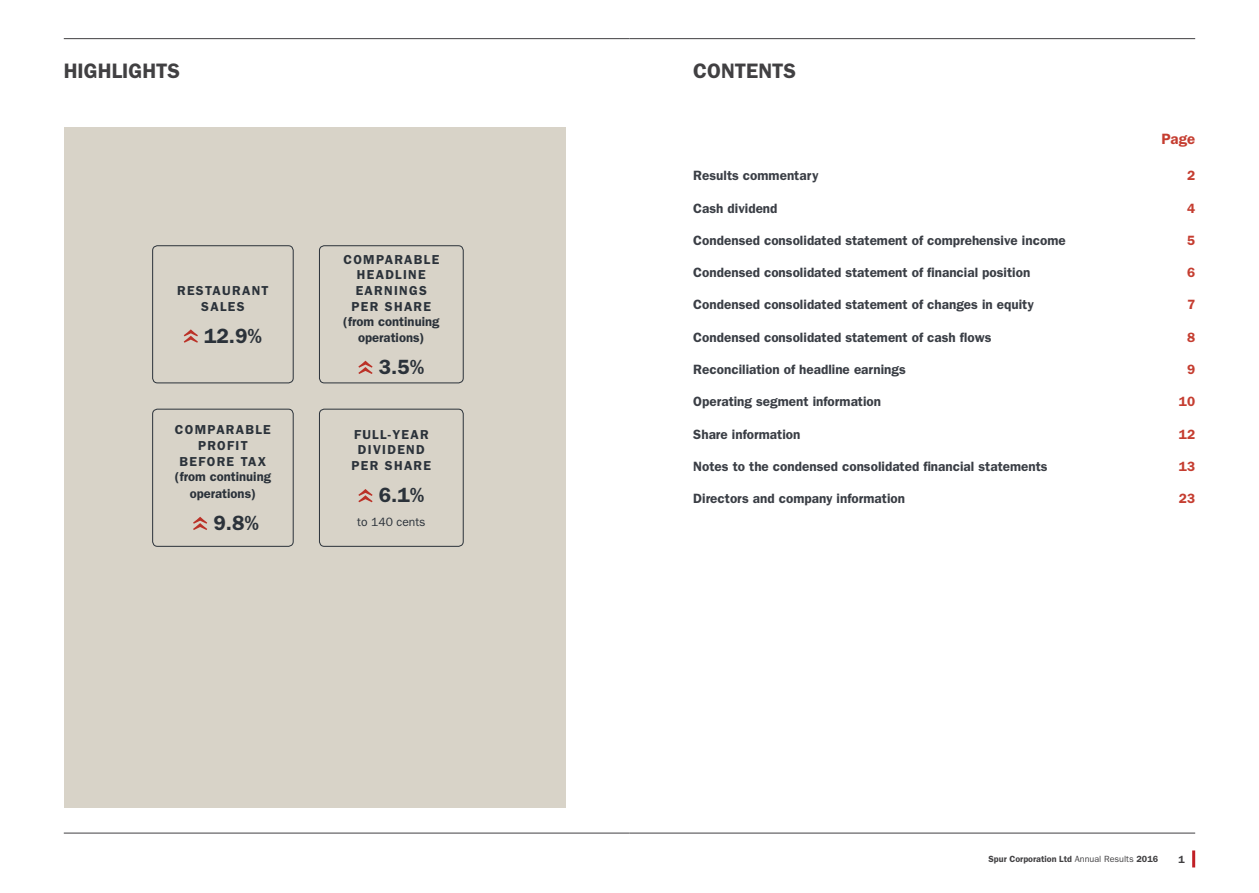
<style>
.page{position:relative;width:1259px;height:893px;background:#fff}
.page>*{position:absolute;margin:0;border:0;box-sizing:border-box;transform-origin:0 0}
.t1{font:600 21px "ITC Franklin Gothic Std";color:#414042}
.t2{font:600 20.7px "ITC Franklin Gothic Std";color:#2b323a}
.t3{font:600 15px "ITC Franklin Gothic Std";color:#c53d30}
.t4{font:600 13.5px "ITC Franklin Gothic Std";color:#3a3e45}
.t5{font:600 13.5px "ITC Franklin Gothic Std";color:#c53d30}
.t6{font:600 13.05px/15.6px "ITC Franklin Gothic Std";letter-spacing:.1em;color:#2b323a;text-align:center}
.t7{font:600 13.05px/15.9px "ITC Franklin Gothic Std";letter-spacing:.02em;color:#2b323a;text-align:center}
.t8{font:12px "ITC Franklin Gothic Std";color:#2b323a}
.t9{font:600 10.5px "ITC Franklin Gothic Std";color:#414042}
.t10{font:600 9px "ITC Franklin Gothic Std";color:#414042}
.s1{font-weight:400}
</style>
<div class="page">
<hr style="left:64px;top:38px;width:565px;height:1px;background:#414042">
<hr style="left:64px;top:833px;width:565px;height:1px;background:#414042">
<hr style="left:629px;top:38px;width:566px;height:1px;background:#414042">
<hr style="left:629px;top:833px;width:566px;height:1px;background:#414042">
<hr style="left:1192px;top:850px;width:3px;height:17px;background:#c12026">
<div style="left:64px;top:128px;width:502px;height:680px;background:#d8d3c8"></div>
<svg style="left:184px;top:329px;width:14px;height:14px"></svg>
<div style="left:152px;top:245px;width:141px;height:138px;border:1px solid #2b323a;border-radius:5px"></div>
<svg style="left:358px;top:361px;width:14px;height:13px"></svg>
<div style="left:319px;top:245px;width:144px;height:138px;border:1px solid #2b323a;border-radius:5px"></div>
<svg style="left:193px;top:517px;width:14px;height:13px"></svg>
<div style="left:152px;top:409px;width:141px;height:138px;border:1px solid #2b323a;border-radius:5px"></div>
<svg style="left:358px;top:489px;width:14px;height:13px"></svg>
<div style="left:319px;top:409px;width:144px;height:138px;border:1px solid #2b323a;border-radius:5px"></div>
<h1 class="t1" style="left:64px;top:59px;width:118px">HIGHLIGHTS</h1>
<h1 class="t1" style="left:693px;top:59px;width:104px">CONTENTS</h1>
<p class="t3" style="left:1161px;top:130px;width:35px">Page</p>
<p class="t6" style="left:177px;top:283px;width:93px">RESTAURANT<br>SALES</p>
<h2 class="t2" style="left:204px;top:323px;width:59px">12.9%</h2>
<p class="t7" style="left:175px;top:422px;width:98px">COMPARABLE<br>PROFIT<br>BEFORE TAX (from continuing operations)</p>
<h2 class="t2" style="left:213px;top:511px;width:47px">9.8%</h2>
<p class="t6" style="left:343px;top:251px;width:98px">COMPARABLE<br>HEADLINE<br>EARNINGS<br>PER SHARE (from continuing operations)</p>
<h2 class="t2" style="left:379px;top:355px;width:47px">3.5%</h2>
<p class="t6" style="left:351px;top:426px;width:81px">FULL-YEAR<br>DIVIDEND<br>PER SHARE</p>
<h2 class="t2" style="left:379px;top:483px;width:47px">6.1%</h2>
<p class="t8" style="left:357px;top:515px;width:70px">to 140 cents</p>
<p class="t4" style="left:693px;top:168px;width:127px">Results commentary</p>
<p class="t5" style="left:1187px;top:168px;width:10px">2</p>
<p class="t4" style="left:693px;top:200px;width:86px">Cash dividend</p>
<p class="t5" style="left:1187px;top:200px;width:10px">4</p>
<p class="t4" style="left:693px;top:232px;width:374px">Condensed consolidated statement of comprehensive income</p>
<p class="t5" style="left:1187px;top:232px;width:10px">5</p>
<p class="t4" style="left:693px;top:265px;width:338px">Condensed consolidated statement of financial position</p>
<p class="t5" style="left:1187px;top:265px;width:10px">6</p>
<p class="t4" style="left:693px;top:297px;width:342px">Condensed consolidated statement of changes in equity</p>
<p class="t5" style="left:1187px;top:297px;width:10px">7</p>
<p class="t4" style="left:693px;top:329px;width:300px">Condensed consolidated statement of cash flows</p>
<p class="t5" style="left:1187px;top:329px;width:10px">8</p>
<p class="t4" style="left:693px;top:361px;width:214px">Reconciliation of headline earnings</p>
<p class="t5" style="left:1187px;top:361px;width:10px">9</p>
<p class="t4" style="left:693px;top:394px;width:189px">Operating segment information</p>
<p class="t5" style="left:1179px;top:394px;width:18px">10</p>
<p class="t4" style="left:693px;top:426px;width:109px">Share information</p>
<p class="t5" style="left:1179px;top:426px;width:18px">12</p>
<p class="t4" style="left:693px;top:458px;width:356px">Notes to the condensed consolidated financial statements</p>
<p class="t5" style="left:1179px;top:458px;width:18px">13</p>
<p class="t4" style="left:693px;top:490px;width:213px">Directors and company information</p>
<p class="t5" style="left:1179px;top:490px;width:18px">23</p>
<p class="t10" style="left:988px;top:854px;width:171px">Spur Corporation Ltd <span class="s1">Annual Results</span> 2016</p>
<p class="t9" style="left:1178px;top:853px;width:8px">1</p>
</div>
